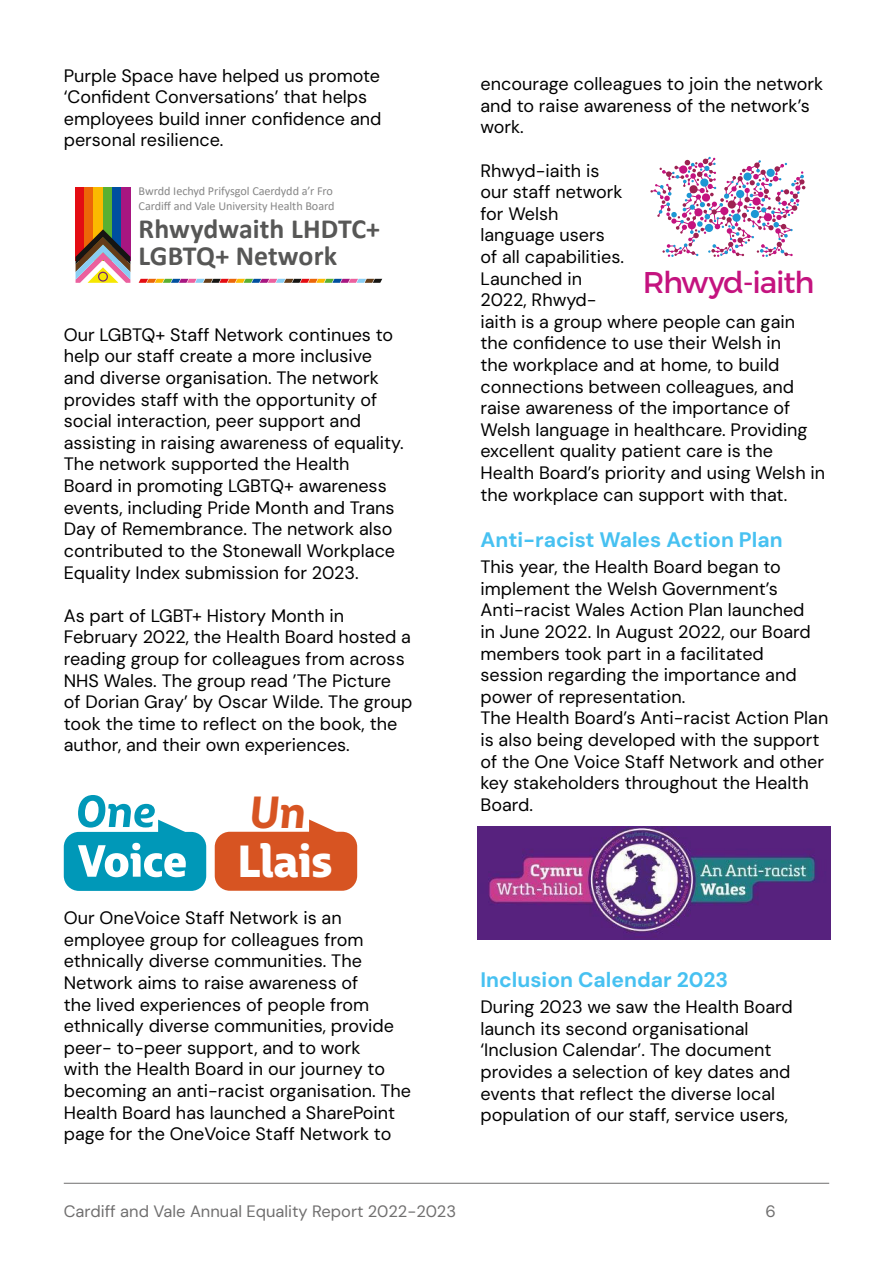
<style>
.page{position:relative;width:893px;height:1263px;background:#fff}
.page>*{position:absolute;margin:0;border:0;box-sizing:border-box;transform-origin:0 0}
.t1{font:900 43.95px "Big City Grotesque Pro";color:#fff}
.t2{font:italic 700 43.95px "Big City Grotesque Pro";color:#d75422}
.t3{font:30px "Cymraeg";letter-spacing:-.04em;color:#c4137f}
.t4{font:700 27.75px/27.2px "Calibri";letter-spacing:.005em;color:#575756}
.t5{font:700 21px "DM Sans";color:#47c1f1}
.t6{font:18px/21.6px "DM Sans";color:#000}
.t7{font:16.5px "DM Sans";color:#706f6f}
.t8{font:12.15px/14.9px "Calibri";letter-spacing:-.005em;color:#878787}
</style>
<div class="page">
<hr style="left:64px;top:1183px;width:765px;height:1px;background:#706f6f">
<svg style="left:139px;top:279px;width:243px;height:4px"></svg>
<div style="left:76px;top:187px;width:9px;height:74px;background:#e30c13"></div>
<div style="left:85px;top:187px;width:9px;height:74px;background:#ec6608"></div>
<div style="left:94px;top:187px;width:9px;height:74px;background:#fbba00"></div>
<div style="left:103px;top:187px;width:9px;height:74px;background:#59b031"></div>
<div style="left:112px;top:187px;width:9px;height:74px;background:#004f9f"></div>
<div style="left:121px;top:187px;width:9px;height:74px;background:#a71681"></div>
<svg style="left:76px;top:229px;width:54px;height:54px"></svg>
<div style="left:64px;top:832px;width:142px;height:59px;background:#0098b8;border-radius:15px"></div>
<svg style="left:78px;top:843px;width:108px;height:34px"></svg>
<svg style="left:78px;top:795px;width:108px;height:37px"></svg>
<div style="left:215px;top:832px;width:142px;height:59px;background:#d75422;border-radius:15px"></div>
<svg style="left:309px;top:819px;width:28px;height:13px"></svg>
<svg style="left:650px;top:157px;width:156px;height:100px"></svg>
<div style="left:752px;top:197px;width:9px;height:8px;background:#c4137f;border-radius:50%"></div>
<img style="left:478px;top:826px;width:353px;height:113px">
<p class="t6" style="left:64px;top:64px;width:319px">Purple Space have helped us promote ‘Confident Conversations’ that helps employees build inner confidence and personal resilience.</p>
<p class="t8" style="left:139px;top:184px;width:197px">Bwrdd Iechyd Prifysgol Caerdydd a’r Fro<br>Cardiff and Vale University Health Board</p>
<h3 class="t4" style="left:139px;top:214px;width:243px">Rhwydwaith LHDTC+<br>LGBTQ+ Network</h3>
<p class="t6" style="left:64px;top:324px;width:341px">Our LGBTQ+ Staff Network continues to help our staff create a more inclusive and diverse organisation. The network provides staff with the opportunity of social interaction, peer support and assisting in raising awareness of equality.<br>The network supported the Health<br>Board in promoting LGBTQ+ awareness events, including Pride Month and Trans Day of Remembrance. The network also contributed to the Stonewall Workplace Equality Index submission for 2023.</p>
<p class="t6" style="left:64px;top:604px;width:350px">As part of LGBT+ History Month in February 2022, the Health Board hosted a reading group for colleagues from across NHS Wales. The group read ’The Picture<br>of Dorian Gray’ by Oscar Wilde. The group took the time to reflect on the book, the author, and their own experiences.</p>
<h1 class="t2" style="left:249px;top:784px;width:58px">Un</h1>
<h1 class="t1" style="left:238px;top:832px;width:96px">Llais</h1>
<p class="t6" style="left:64px;top:907px;width:349px">Our OneVoice Staff Network is an employee group for colleagues from ethnically diverse communities. The Network aims to raise awareness of<br>the lived experiences of people from ethnically diverse communities, provide peer- to-peer support, and to work<br>with the Health Board in our journey to becoming an anti-racist organisation. The Health Board has launched a SharePoint page for the OneVoice Staff Network to</p>
<p class="t6" style="left:480px;top:73px;width:344px">encourage colleagues to join the network and to raise awareness of the network’s work.</p>
<p class="t6" style="left:480px;top:159px;width:346px">Rhwyd-iaith is<br>our staff network<br>for Welsh<br>language users<br>of all capabilities.<br>Launched in<br>2022, Rhwyd-<br>iaith is a group where people can gain the confidence to use their Welsh in<br>the workplace and at home, to build connections between colleagues, and raise awareness of the importance of<br>Welsh language in healthcare. Providing excellent quality patient care is the<br>Health Board’s priority and using Welsh in the workplace can support with that.</p>
<p class="t5" style="left:480px;top:527px;width:304px">Anti-racist Wales Action Plan</p>
<p class="t6" style="left:480px;top:556px;width:349px">This year, the Health Board began to implement the Welsh Government’s Anti-racist Wales Action Plan launched<br>in June 2022. In August 2022, our Board members took part in a facilitated session regarding the importance and power of representation.<br>The Health Board’s Anti-racist Action Plan is also being developed with the support of the One Voice Staff Network and other key stakeholders throughout the Health Board.</p>
<h2 class="t3" style="left:643px;top:263px;width:173px">Rhwyd-iaith</h2>
<p class="t5" style="left:480px;top:967px;width:249px">Inclusion Calendar 2023</p>
<p class="t6" style="left:480px;top:996px;width:314px">During 2023 we saw the Health Board launch its second organisational ‘Inclusion Calendar’. The document provides a selection of key dates and events that reflect the diverse local population of our staff, service users,</p>
<p class="t7" style="left:64px;top:1201px;width:394px">Cardiff and Vale Annual Equality Report 2022-2023</p>
<p class="t7" style="left:765px;top:1201px;width:12px">6</p>
</div>
